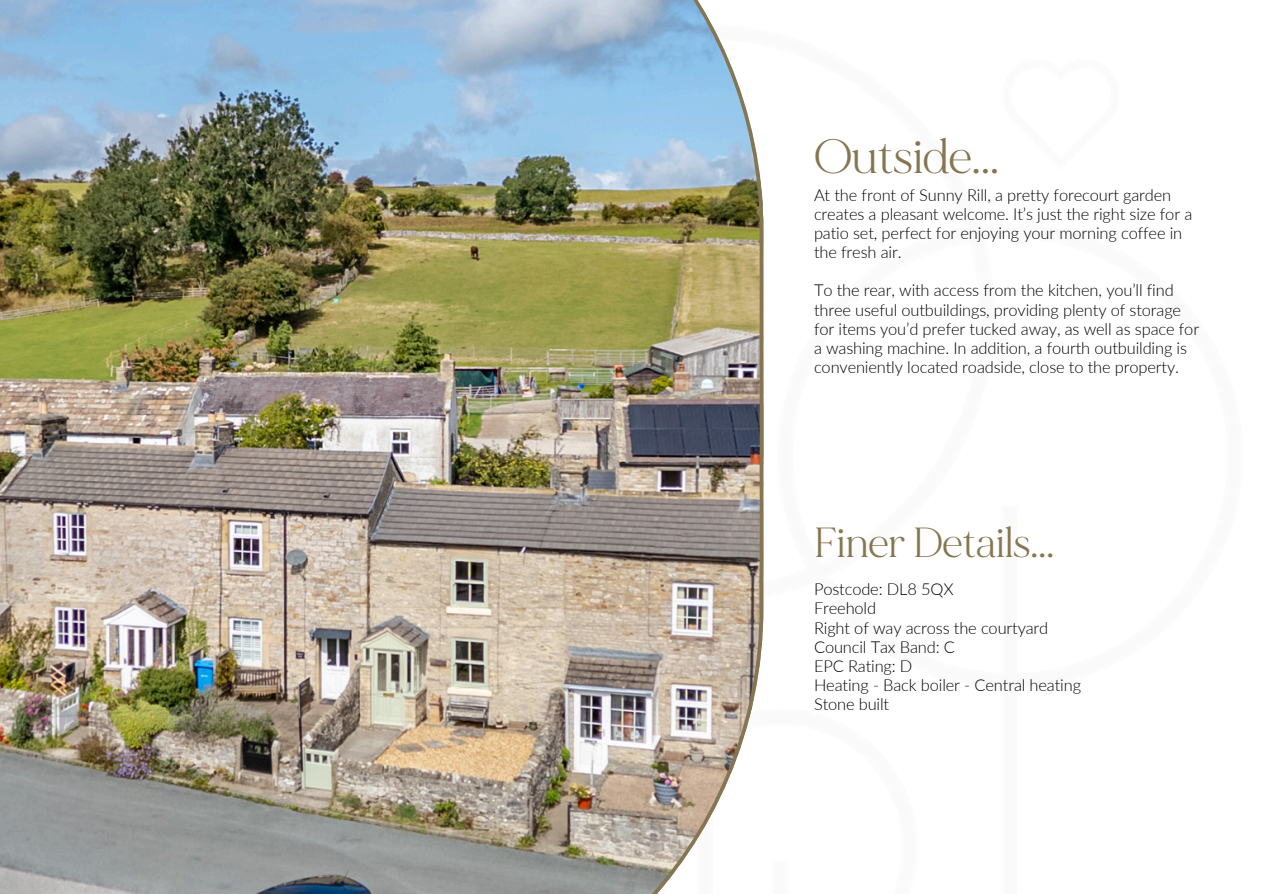
<style>
.page{position:relative;width:1264px;height:894px;background:#fff}
.page>*{position:absolute;margin:0;border:0;box-sizing:border-box;transform-origin:0 0}
.t1{font:48px "MADE Mirage";letter-spacing:-.01em;color:#857550}
.t2{font:42px "MADE Mirage";letter-spacing:-.01em;color:#857550}
.t3{font:300 16.5px/19.2px "Lato";letter-spacing:-.01em;color:#000}
</style>
<div class="page">
<img style="left:0;top:0;width:763px;height:893px">
<h1 class="t1" style="left:814px;top:128px;width:187px">Outside...</h1>
<p class="t3" style="left:814px;top:184px;width:380px">At the front of Sunny Rill, a pretty forecourt garden creates a pleasant welcome. It’s just the right size for a patio set, perfect for enjoying your morning coffee in the fresh air.</p>
<p class="t3" style="left:814px;top:280px;width:386px">To the rear, with access from the kitchen, you’ll find three useful outbuildings, providing plenty of storage for items you’d prefer tucked away, as well as space for a washing machine. In addition, a fourth outbuilding is conveniently located roadside, close to the property.</p>
<h2 class="t2" style="left:814px;top:517px;width:242px">Finer Details...</h2>
<p class="t3" style="left:814px;top:579px;width:268px">Postcode: DL8 5QX<br>Freehold<br>Right of way across the courtyard<br>Council Tax Band: C<br>EPC Rating: D<br>Heating - Back boiler - Central heating<br>Stone built</p>
</div>
